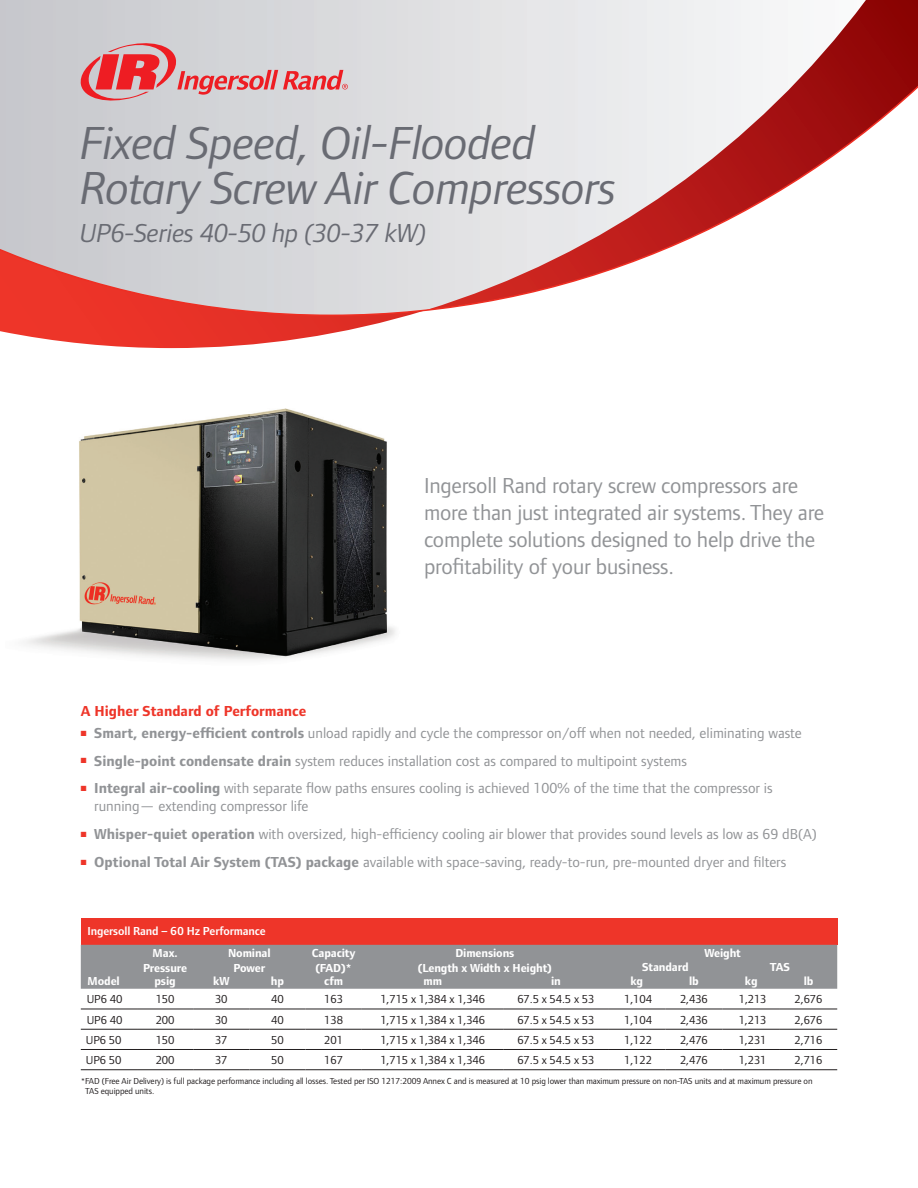
<style>
.page{position:relative;width:918px;height:1188px;background:#fff}
.page>*{position:absolute;margin:0;border:0;box-sizing:border-box;transform-origin:0 0}
.t1{font:italic 48px/45px "Foundry Form Sans";letter-spacing:-.015em;color:#696b73}
.t2{font:italic 27px "Foundry Form Sans";letter-spacing:-.015em;color:#696b73}
.t3{font:22.5px/27px "Foundry Form Sans";letter-spacing:-.01em;color:#919396}
.t4{font:15px/18px "Foundry Form Sans";color:#919396}
.t5{font:700 15px "Foundry Form Sans";color:#ee3529}
.t6{font:12px "Foundry Form Sans";letter-spacing:-.01em;color:#231f20}
.t7{font:700 12px/15px "Foundry Form Sans";letter-spacing:-.01em;color:#fff;text-align:center}
.t8{font:600 12px "Foundry Form Sans";letter-spacing:-.01em;color:#fff}
.t9{font:9px/10.5px "Foundry Form Sans";letter-spacing:-.01em;color:#231f20}
.s1{color:#ee3529}
.s2{font-weight:700}
</style>
<div class="page">
<img style="left:26px;top:408px;width:369px;height:252px">
<svg style="left:0;top:0;width:918px;height:348px"></svg>
<svg style="left:0;top:71px;width:918px;height:245px"></svg>
<svg style="left:81px;top:43px;width:267px;height:58px;background:#d9a6aa"></svg>
<div style="left:81px;top:918px;width:756px;height:27px;background:#ee3529"></div>
<div style="left:81px;top:945px;width:756px;height:44px;background:#919396"></div>
<hr style="left:608px;top:1029px;width:57px;height:1px;background:#231f20">
<hr style="left:665px;top:1029px;width:58px;height:1px;background:#231f20">
<hr style="left:723px;top:1029px;width:57px;height:1px;background:#231f20">
<hr style="left:780px;top:1029px;width:57px;height:1px;background:#231f20">
<hr style="left:608px;top:1049px;width:57px;height:1px;background:#231f20">
<hr style="left:665px;top:1049px;width:58px;height:1px;background:#231f20">
<hr style="left:723px;top:1049px;width:57px;height:1px;background:#231f20">
<hr style="left:780px;top:1049px;width:57px;height:1px;background:#231f20">
<hr style="left:81px;top:1029px;width:56px;height:1px;background:#231f20">
<hr style="left:137px;top:1029px;width:56px;height:1px;background:#231f20">
<hr style="left:193px;top:1029px;width:56px;height:1px;background:#231f20">
<hr style="left:249px;top:1029px;width:57px;height:1px;background:#231f20">
<hr style="left:306px;top:1029px;width:56px;height:1px;background:#231f20">
<hr style="left:362px;top:1029px;width:142px;height:1px;background:#231f20">
<hr style="left:504px;top:1029px;width:104px;height:1px;background:#231f20">
<hr style="left:81px;top:1049px;width:56px;height:1px;background:#231f20">
<hr style="left:137px;top:1049px;width:56px;height:1px;background:#231f20">
<hr style="left:193px;top:1049px;width:56px;height:1px;background:#231f20">
<hr style="left:249px;top:1049px;width:57px;height:1px;background:#231f20">
<hr style="left:306px;top:1049px;width:56px;height:1px;background:#231f20">
<hr style="left:362px;top:1049px;width:142px;height:1px;background:#231f20">
<hr style="left:504px;top:1049px;width:104px;height:1px;background:#231f20">
<hr style="left:81px;top:1069px;width:56px;height:1px;background:#231f20">
<hr style="left:137px;top:1069px;width:56px;height:1px;background:#231f20">
<hr style="left:193px;top:1069px;width:56px;height:1px;background:#231f20">
<hr style="left:249px;top:1069px;width:57px;height:1px;background:#231f20">
<hr style="left:306px;top:1069px;width:56px;height:1px;background:#231f20">
<hr style="left:362px;top:1069px;width:142px;height:1px;background:#231f20">
<hr style="left:504px;top:1069px;width:104px;height:1px;background:#231f20">
<hr style="left:608px;top:1069px;width:57px;height:1px;background:#231f20">
<hr style="left:665px;top:1069px;width:58px;height:1px;background:#231f20">
<hr style="left:723px;top:1069px;width:57px;height:1px;background:#231f20">
<hr style="left:780px;top:1069px;width:57px;height:1px;background:#231f20">
<hr style="left:81px;top:1009px;width:56px;height:1px;background:#231f20">
<hr style="left:137px;top:1009px;width:56px;height:1px;background:#231f20">
<hr style="left:193px;top:1009px;width:56px;height:1px;background:#231f20">
<hr style="left:249px;top:1009px;width:57px;height:1px;background:#231f20">
<hr style="left:306px;top:1009px;width:56px;height:1px;background:#231f20">
<hr style="left:362px;top:1009px;width:142px;height:1px;background:#231f20">
<hr style="left:504px;top:1009px;width:104px;height:1px;background:#231f20">
<hr style="left:608px;top:1009px;width:57px;height:1px;background:#231f20">
<hr style="left:665px;top:1009px;width:58px;height:1px;background:#231f20">
<hr style="left:723px;top:1009px;width:57px;height:1px;background:#231f20">
<hr style="left:780px;top:1009px;width:57px;height:1px;background:#231f20">
<h1 class="t1" style="left:80px;top:121px;width:538px">Fixed Speed, Oil-Flooded<br>Rotary Screw Air Compressors</h1>
<h2 class="t2" style="left:80px;top:217px;width:348px">UP6-Series 40-50 hp (30-37 kW)</h2>
<h3 class="t3" style="left:424px;top:472px;width:402px">Ingersoll Rand rotary screw compressors are more than just integrated air systems. They are complete solutions designed to help drive the profitability of your business.</h3>
<p class="t5" style="left:81px;top:702px;width:227px">A Higher Standard of Performance</p>
<p class="t4" style="left:81px;top:724px;width:723px"><span class="s1">■</span> <span class="s2">Smart, energy-efficient controls</span> unload rapidly and cycle the compressor on/off when not needed, eliminating waste</p>
<p class="t4" style="left:81px;top:752px;width:608px"><span class="s1">■</span> <span class="s2">Single-point condensate drain</span> system reduces installation cost as compared to multipoint systems</p>
<p class="t4" style="left:94px;top:779px;width:680px;text-indent:-13px"><span class="s1">■</span> <span class="s2">Integral air-cooling</span> with separate flow paths ensures cooling is achieved 100% of the time that the compressor is running— extending compressor life</p>
<p class="t4" style="left:81px;top:825px;width:737px"><span class="s1">■</span> <span class="s2">Whisper-quiet operation</span> with oversized, high-efficiency cooling air blower that provides sound levels as low as 69 dB(A)</p>
<p class="t4" style="left:81px;top:853px;width:707px"><span class="s1">■</span> <span class="s2">Optional Total Air System (TAS) package</span> available with space-saving, ready-to-run, pre-mounted dryer and filters</p>
<p class="t8" style="left:88px;top:924px;width:180px">Ingersoll Rand – 60 Hz Performance</p>
<p class="t7" style="left:143px;top:945px;width:46px">Max.<br>Pressure</p>
<p class="t7" style="left:228px;top:945px;width:44px">Nominal<br>Power</p>
<p class="t7" style="left:312px;top:945px;width:45px">Capacity (FAD)*</p>
<p class="t7" style="left:418px;top:945px;width:136px">Dimensions<br>(Length x Width x Height)</p>
<p class="t7" style="left:704px;top:945px;width:38px">Weight</p>
<p class="t7" style="left:642px;top:960px;width:48px">Standard</p>
<p class="t7" style="left:770px;top:960px;width:22px">TAS</p>
<p class="t7" style="left:88px;top:974px;width:34px">Model</p>
<p class="t7" style="left:154px;top:974px;width:23px">psig</p>
<p class="t7" style="left:213px;top:974px;width:18px">kW</p>
<p class="t7" style="left:271px;top:974px;width:15px">hp</p>
<p class="t7" style="left:324px;top:974px;width:20px">cfm</p>
<p class="t7" style="left:424px;top:974px;width:20px">mm</p>
<p class="t7" style="left:551px;top:974px;width:11px">in</p>
<p class="t7" style="left:630px;top:974px;width:14px">kg</p>
<p class="t7" style="left:689px;top:974px;width:11px">lb</p>
<p class="t7" style="left:745px;top:974px;width:14px">kg</p>
<p class="t7" style="left:804px;top:974px;width:11px">lb</p>
<p class="t6" style="left:87px;top:992px;width:37px">UP6 40</p>
<p class="t6" style="left:156px;top:992px;width:20px">150</p>
<p class="t6" style="left:215px;top:992px;width:14px">30</p>
<p class="t6" style="left:271px;top:992px;width:14px">40</p>
<p class="t6" style="left:324px;top:992px;width:20px">163</p>
<p class="t6" style="left:380px;top:992px;width:106px">1,715 x 1,384 x 1,346</p>
<p class="t6" style="left:517px;top:992px;width:79px">67.5 x 54.5 x 53</p>
<p class="t6" style="left:624px;top:992px;width:29px">1,104</p>
<p class="t6" style="left:680px;top:992px;width:29px">2,436</p>
<p class="t6" style="left:739px;top:992px;width:29px">1,213</p>
<p class="t6" style="left:795px;top:992px;width:29px">2,676</p>
<p class="t6" style="left:87px;top:1013px;width:37px">UP6 40</p>
<p class="t6" style="left:156px;top:1013px;width:20px">200</p>
<p class="t6" style="left:215px;top:1013px;width:14px">30</p>
<p class="t6" style="left:271px;top:1013px;width:14px">40</p>
<p class="t6" style="left:324px;top:1013px;width:20px">138</p>
<p class="t6" style="left:380px;top:1013px;width:106px">1,715 x 1,384 x 1,346</p>
<p class="t6" style="left:517px;top:1013px;width:79px">67.5 x 54.5 x 53</p>
<p class="t6" style="left:624px;top:1013px;width:29px">1,104</p>
<p class="t6" style="left:680px;top:1013px;width:29px">2,436</p>
<p class="t6" style="left:739px;top:1013px;width:29px">1,213</p>
<p class="t6" style="left:795px;top:1013px;width:29px">2,676</p>
<p class="t6" style="left:86px;top:1033px;width:37px">UP6 50</p>
<p class="t6" style="left:156px;top:1033px;width:20px">150</p>
<p class="t6" style="left:215px;top:1033px;width:14px">37</p>
<p class="t6" style="left:271px;top:1033px;width:14px">50</p>
<p class="t6" style="left:324px;top:1033px;width:20px">201</p>
<p class="t6" style="left:380px;top:1033px;width:106px">1,715 x 1,384 x 1,346</p>
<p class="t6" style="left:517px;top:1033px;width:79px">67.5 x 54.5 x 53</p>
<p class="t6" style="left:624px;top:1033px;width:29px">1,122</p>
<p class="t6" style="left:680px;top:1033px;width:29px">2,476</p>
<p class="t6" style="left:739px;top:1033px;width:29px">1,231</p>
<p class="t6" style="left:795px;top:1033px;width:29px">2,716</p>
<p class="t6" style="left:86px;top:1053px;width:37px">UP6 50</p>
<p class="t6" style="left:156px;top:1053px;width:20px">200</p>
<p class="t6" style="left:215px;top:1053px;width:14px">37</p>
<p class="t6" style="left:271px;top:1053px;width:14px">50</p>
<p class="t6" style="left:324px;top:1053px;width:20px">167</p>
<p class="t6" style="left:380px;top:1053px;width:106px">1,715 x 1,384 x 1,346</p>
<p class="t6" style="left:517px;top:1053px;width:79px">67.5 x 54.5 x 53</p>
<p class="t6" style="left:624px;top:1053px;width:29px">1,122</p>
<p class="t6" style="left:680px;top:1053px;width:29px">2,476</p>
<p class="t6" style="left:739px;top:1053px;width:29px">1,231</p>
<p class="t6" style="left:795px;top:1053px;width:29px">2,716</p>
<p class="t9" style="left:85px;top:1075px;width:729px;text-indent:-4px">*FAD (Free Air Delivery) is full package performance including all losses. Tested per ISO 1217:2009 Annex C and is measured at 10 psig lower than maximum pressure on non-TAS units and at maximum pressure on<br>TAS equipped units.</p>
</div>
